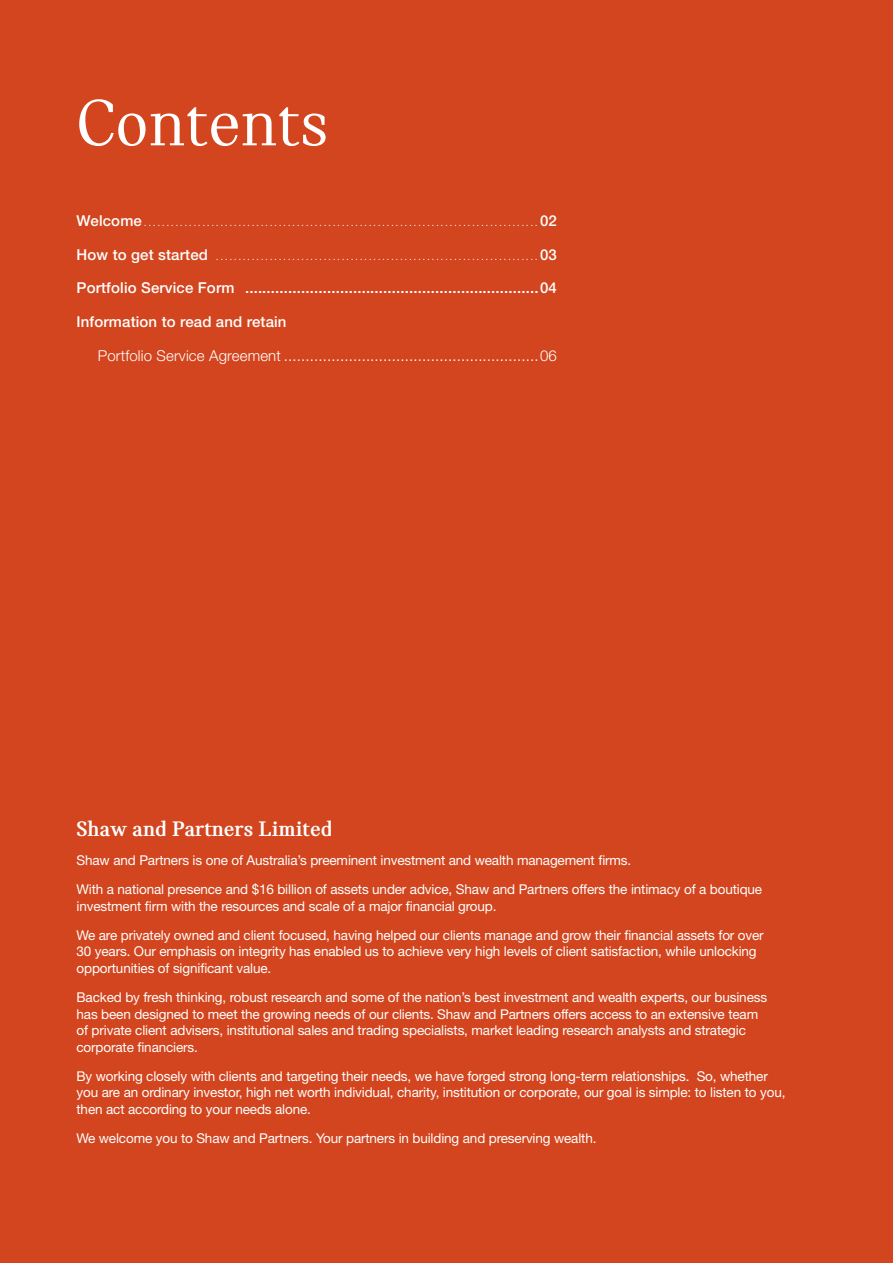
<style>
.page{position:relative;width:893px;height:1263px;background:#d2451e}
.page>*{position:absolute;margin:0;border:0;box-sizing:border-box;transform-origin:0 0}
.t1{font:69px "Catalog";color:#fff}
.t2{font:900 22.5px "Catalog";color:#fff}
.t3{font:500 15px "Helvetica Neue LT Std";letter-spacing:.01em;color:#fff}
.t4{font:300 15px "Helvetica Neue LT Std";letter-spacing:.01em;color:#fff}
.t5{font:13.5px/16.5px "Helvetica Neue LT Std";letter-spacing:-.01em;color:#fff}
.t6{font:300 10.5px "Helvetica Neue LT Std";color:#fff}
.s1{font-weight:500;font-size:15px}
</style>
<div class="page">
<h1 class="t1" style="left:77px;top:82px;width:254px">Contents</h1>
<p class="t6" style="left:77px;top:216px;width:482px"><span class="s1">Welcome</span>........................................................................................<span class="s1">02</span></p>
<p class="t6" style="left:77px;top:249px;width:482px"><span class="s1">How to get started</span> ........................................................................<span class="s1">03</span></p>
<p class="t3" style="left:77px;top:279px;width:482px">Portfolio Service Form ....................................................................04</p>
<p class="t3" style="left:77px;top:313px;width:211px">Information to read and retain</p>
<p class="t4" style="left:98px;top:346px;width:461px">Portfolio Service Agreement ...........................................................06</p>
<h2 class="t2" style="left:77px;top:815px;width:257px">Shaw and Partners Limited</h2>
<p class="t5" style="left:77px;top:845px;width:687px;line-height:29.2px">Shaw and Partners is one of Australia’s preeminent investment and wealth management firms.<br>With a national presence and $16 billion of assets under advice, Shaw and Partners offers the intimacy of a boutique</p>
<p class="t5" style="left:77px;top:891px;width:689px;line-height:29.2px">investment firm with the resources and scale of a major financial group.<br>We are privately owned and client focused, having helped our clients manage and grow their financial assets for over</p>
<p class="t5" style="left:77px;top:943px;width:682px">30 years. Our emphasis on integrity has enabled us to achieve very high levels of client satisfaction, while unlocking opportunities of significant value.</p>
<p class="t5" style="left:77px;top:989px;width:692px">Backed by fresh thinking, robust research and some of the nation’s best investment and wealth experts, our business has been designed to meet the growing needs of our clients. Shaw and Partners offers access to an extensive team of private client advisers, institutional sales and trading specialists, market leading research analysts and strategic corporate financiers.</p>
<p class="t5" style="left:77px;top:1068px;width:710px">By working closely with clients and targeting their needs, we have forged strong long-term relationships. So, whether you are an ordinary investor, high net worth individual, charity, institution or corporate, our goal is simple: to listen to you, then act according to your needs alone.</p>
<p class="t5" style="left:77px;top:1130px;width:521px">We welcome you to Shaw and Partners. Your partners in building and preserving wealth.</p>
</div>
